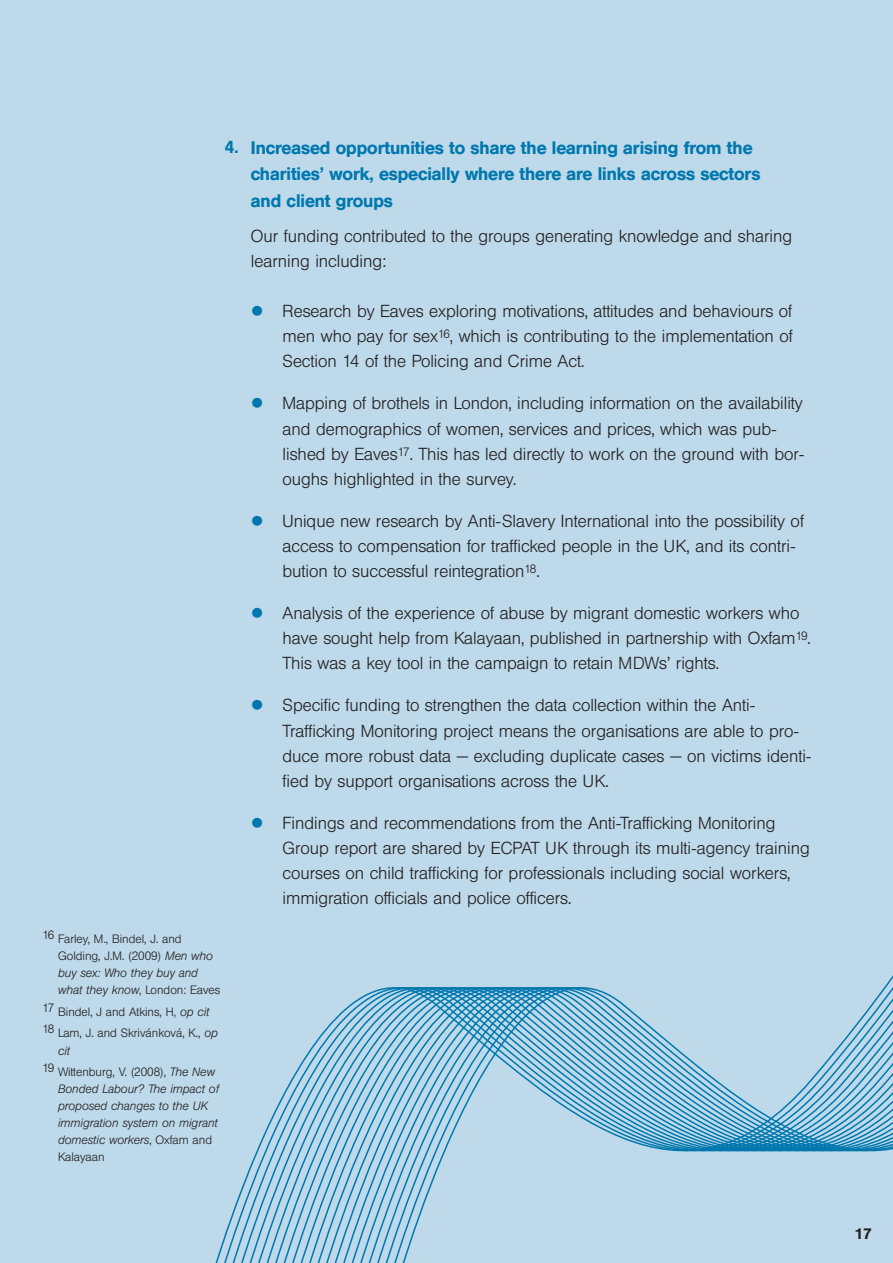
<style>
.page{position:relative;width:893px;height:1263px;background:#bdd9ea}
.page>*{position:absolute;margin:0;border:0;box-sizing:border-box;transform-origin:0 0}
.t1{font:500 18px/26.8px "Helvetica BQ";color:#0078ae}
.t2{font:300 17.25px/25px "Helvetica BQ";color:#231f20}
.t3{font:500 17.25px "Helvetica BQ";color:#0078ae}
.t4{font:500 15px "Helvetica BQ";color:#231f20}
.t5{font:300 12px/17.2px "Helvetica BQ";color:#231f20}
.t6{font:italic 300 12px/17.1px "Helvetica BQ";color:#231f20}
.s1{font-style:italic}
.s2{font-style:normal}
.s3{color:#0078ae}
</style>
<div class="page">
<svg style="left:388px;top:975px;width:505px;height:288px"></svg>
<p class="t3" style="left:225px;top:138px;width:15px">4.</p>
<p class="t5" style="left:58px;top:930px;width:164px;text-indent:-16px">16 Farley, M., Bindel, J. and<br>Golding, J.M. (2009) <span class="s1">Men who buy sex: Who they buy and what they know</span>, London: Eaves</p>
<p class="t5" style="left:43px;top:1001px;width:177px;line-height:21.5px">17 Bindel, J and Atkins, H, <span class="s1">op cit<br></span>18 Lam, J. and Skrivánková, K., <span class="s1">op</span></p>
<p class="t5" style="left:43px;top:1039px;width:174px;line-height:21.5px;text-indent:16px"><span class="s1">cit<br></span>19 Wittenburg, V. (2008), <span class="s1">The New</span></p>
<p class="t6" style="left:58px;top:1080px;width:162px">Bonded Labour? The impact of proposed changes to the UK immigration system on migrant domestic workers<span class="s2">, Oxfam and<br>Kalayaan</span></p>
<p class="t1" style="left:251px;top:134px;width:511px">Increased opportunities to share the learning arising from the charities’ work, especially where there are links across sectors and client groups</p>
<p class="t2" style="left:251px;top:223px;width:543px">Our funding contributed to the groups generating knowledge and sharing learning including:</p>
<p class="t2" style="left:283px;top:298px;width:512px;text-align:justify;text-indent:-32px"><span class="s3">●</span> Research by Eaves exploring motivations, attitudes and behaviours of men who pay for sex<sup>16</sup>, which is contributing to the implementation of Section 14 of the Policing and Crime Act.</p>
<p class="t2" style="left:283px;top:391px;width:523px;text-indent:-32px"><span class="s3">●</span> Mapping of brothels in London, including information on the availability and demographics of women, services and prices, which was pub&shy;lished by Eaves<sup>17</sup>. This has led directly to work on the ground with bor&shy;oughs highlighted in the survey.</p>
<p class="t2" style="left:283px;top:508px;width:523px;text-indent:-32px"><span class="s3">●</span> Unique new research by Anti-Slavery International into the possibility of access to compensation for trafficked people in the UK, and its contri&shy;bution to successful reintegration<sup>18</sup>.</p>
<p class="t2" style="left:283px;top:600px;width:530px;text-indent:-32px"><span class="s3">●</span> Analysis of the experience of abuse by migrant domestic workers who have sought help from Kalayaan, published in partnership with Oxfam<sup>19</sup>.<br>This was a key tool in the campaign to retain MDWs’ rights.</p>
<p class="t2" style="left:283px;top:693px;width:531px;text-indent:-32px"><span class="s3">●</span> Specific funding to strengthen the data collection within the Anti-Trafficking Monitoring project means the organisations are able to pro&shy;duce more robust data — excluding duplicate cases — on victims identi&shy;fied by support organisations across the UK.</p>
<p class="t2" style="left:283px;top:810px;width:529px;text-indent:-32px"><span class="s3">●</span> Findings and recommendations from the Anti-Trafficking Monitoring Group report are shared by ECPAT UK through its multi-agency training courses on child trafficking for professionals including social workers, immigration officials and police officers.</p>
<p class="t4" style="left:855px;top:1225px;width:18px">17</p>
</div>
